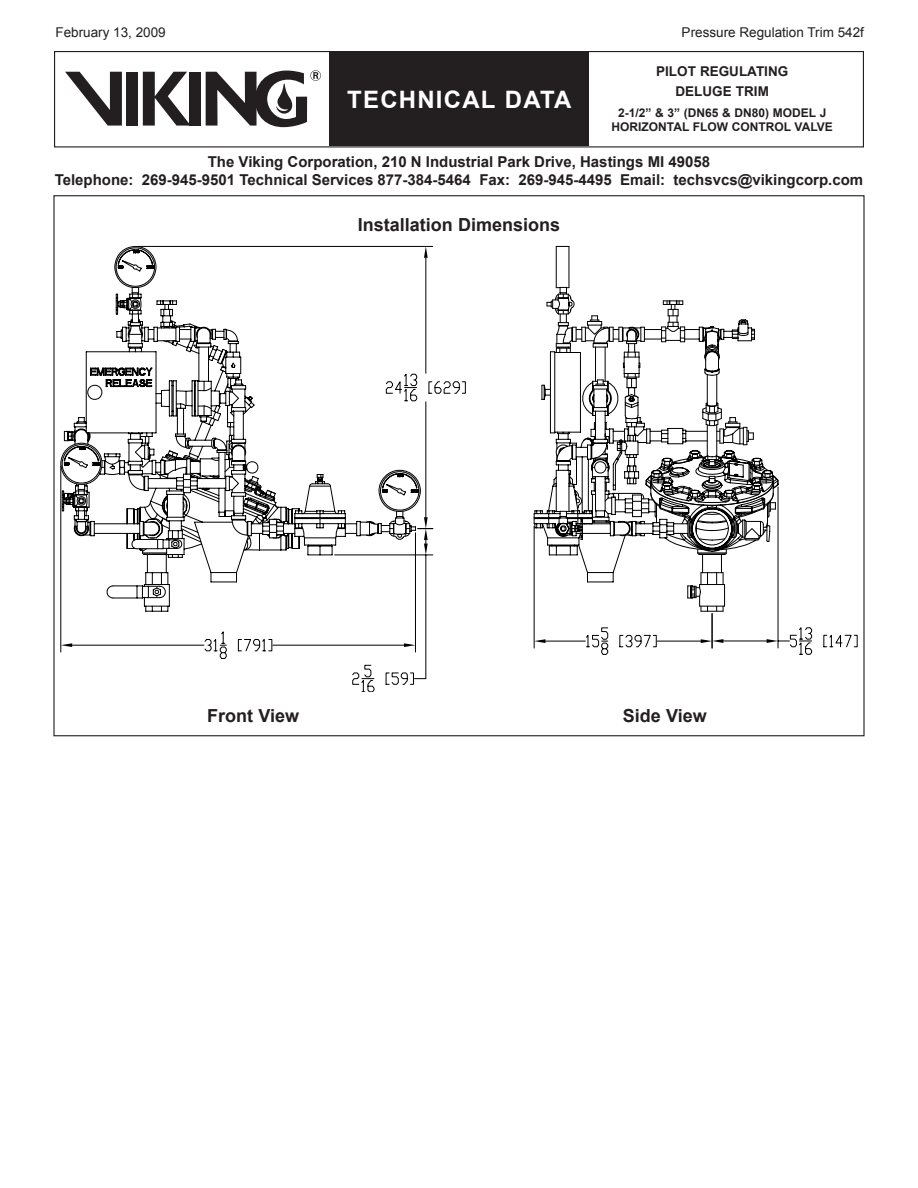
<style>
.page{position:relative;width:918px;height:1188px;background:#fff}
.page>*{position:absolute;margin:0;border:0;box-sizing:border-box;transform-origin:0 0}
.t1{font:700 24px "Arial";letter-spacing:.05em;color:#fff}
.Figure_Title{font:700 18px "Arial";color:#231f20}
.t2{font:700 15px/18px "Arial";color:#231f20;text-align:center}
.t3{font:13.5px "Arial";color:#231f20}
.t4{font:700 13.5px "Arial";color:#231f20}
.t5{font:700 12px "Arial";color:#231f20}
</style>
<div class="page">
<div style="left:54px;top:51px;width:810px;height:96px;border:1px solid #231f20"></div>
<div style="left:329px;top:52px;width:260px;height:94px;background:#231f20"></div>
<div style="left:189px;top:72px;width:12px;height:54px;background:#231f20"></div>
<div style="left:126px;top:72px;width:12px;height:54px;background:#231f20"></div>
<svg style="left:143px;top:72px;width:46px;height:54px"></svg>
<svg style="left:65px;top:72px;width:57px;height:54px"></svg>
<svg style="left:206px;top:70px;width:115px;height:58px"></svg>
<svg style="left:85px;top:298px;width:53px;height:76px"></svg>
<svg style="left:138px;top:246px;width:434px;height:280px"></svg>
<svg style="left:424px;top:246px;width:4px;height:12px"></svg>
<svg style="left:61px;top:374px;width:404px;height:278px"></svg>
<svg style="left:61px;top:643px;width:11px;height:4px"></svg>
<svg style="left:205px;top:517px;width:228px;height:159px"></svg>
<svg style="left:353px;top:526px;width:205px;height:166px"></svg>
<svg style="left:534px;top:639px;width:12px;height:4px"></svg>
<svg style="left:558px;top:298px;width:299px;height:357px"></svg>
<p class="t3" style="left:56px;top:24px;width:112px">February 13, 2009</p>
<p class="t3" style="left:682px;top:23px;width:184px">Pressure Regulation Trim 542f</p>
<h1 class="t1" style="left:347px;top:84px;width:226px">TECHNICAL DATA</h1>
<p class="t4" style="left:656px;top:63px;width:92px">pilot regulatin</p>
<p class="t4" style="left:778px;top:63px;width:12px">g</p>
<p class="t4" style="left:676px;top:82px;width:86px">Deluge trim</p>
<p class="t5" style="left:618px;top:105px;width:183px">2-1/2” &amp; 3” (DN65 &amp; DN80) Model</p>
<p class="t5" style="left:820px;top:105px;width:8px">J</p>
<p class="t5" style="left:612px;top:119px;width:56px">Horizontal</p>
<p class="t5" style="left:693px;top:119px;width:111px">flow control valve</p>
<p class="t2" style="left:55px;top:153px;width:810px">The Viking Corporation, 210 N Industrial Park Drive, Hastings MI 49058<br>Telephone: 269-945-9501 Technical Services 877-384-5464 Fax: 269-945-4495 Email: techsvcs@vikingcorp.com</p>
<p class="Figure_Title" style="left:358px;top:212px;width:204px">Installation Dimensions</p>
<p class="Figure_Title" style="left:207px;top:704px;width:94px">Front View</p>
<p class="Figure_Title" style="left:623px;top:704px;width:86px">Side View</p>
</div>
